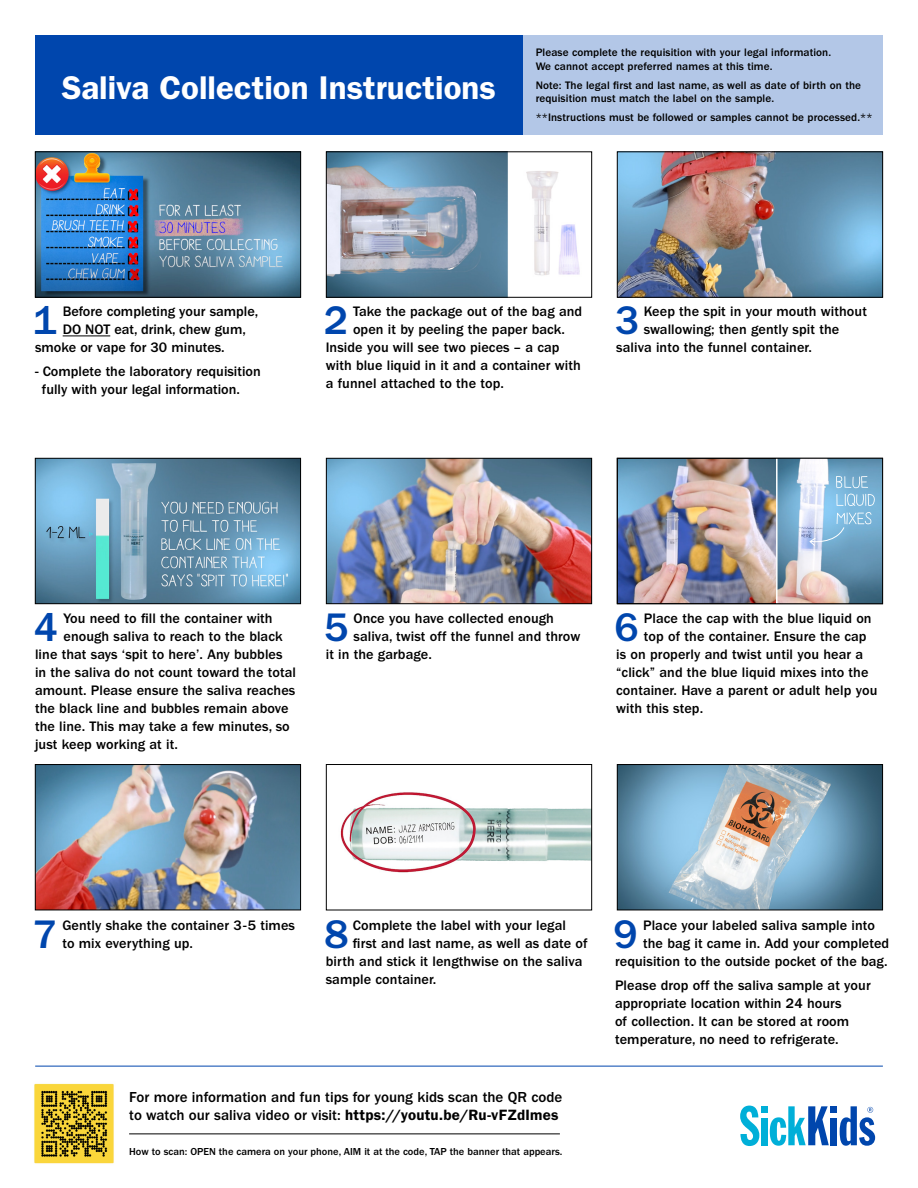
<style>
.page{position:relative;width:918px;height:1188px;background:#fff}
.page>*{position:absolute;margin:0;border:0;box-sizing:border-box;transform-origin:0 0}
.t1{font:500 41.25px "ITC Franklin Gothic Std";color:#0046ad}
.t2{font:600 33px "Franklin Gothic";color:#fff}
.t3{font:500 15px/18px "ITC Franklin Gothic Std";color:#000}
.t4{font:500 14.25px/18px "ITC Franklin Gothic Std";letter-spacing:.005em;color:#000}
.t5{font:500 11.25px/13.5px "ITC Franklin Gothic Std";letter-spacing:.01em;color:#000}
.t6{font:500 10.5px "ITC Franklin Gothic Std";color:#000}
.s1{font-weight:600}
</style>
<div class="page">
<div style="left:523px;top:35px;width:360px;height:100px;background:#b3c7e7"></div>
<div style="left:35px;top:35px;width:488px;height:100px;background:#0046ad"></div>
<svg style="left:740px;top:1106px;width:19px;height:40px"></svg>
<div style="left:761px;top:1106px;width:7px;height:7px;background:#00afd8"></div>
<div style="left:761px;top:1118px;width:7px;height:27px;background:#00afd8"></div>
<svg style="left:770px;top:1106px;width:59px;height:40px"></svg>
<div style="left:831px;top:1106px;width:6px;height:7px;background:#0046ad"></div>
<div style="left:831px;top:1118px;width:6px;height:27px;background:#0046ad"></div>
<svg style="left:840px;top:1106px;width:35px;height:40px"></svg>
<img style="left:37px;top:154px;width:262px;height:141px">
<div style="left:35px;top:152px;width:266px;height:145px;border:1px solid #000"></div>
<img style="left:619px;top:154px;width:262px;height:141px">
<div style="left:617px;top:152px;width:266px;height:145px;border:1px solid #000"></div>
<img style="left:37px;top:460px;width:262px;height:142px">
<div style="left:35px;top:458px;width:266px;height:146px;border:1px solid #000"></div>
<img style="left:328px;top:154px;width:252px;height:141px">
<div style="left:326px;top:152px;width:266px;height:145px;border:1px solid #000"></div>
<img style="left:328px;top:460px;width:262px;height:142px">
<div style="left:326px;top:458px;width:266px;height:146px;border:1px solid #000"></div>
<img style="left:37px;top:766px;width:262px;height:142px">
<div style="left:35px;top:764px;width:266px;height:146px;border:1px solid #000"></div>
<img style="left:340px;top:792px;width:250px;height:81px">
<div style="left:326px;top:764px;width:266px;height:146px;border:1px solid #000"></div>
<img style="left:619px;top:766px;width:262px;height:142px">
<div style="left:617px;top:764px;width:266px;height:146px;border:1px solid #000"></div>
<hr style="left:35px;top:1066px;width:848px;height:1px;background:#0046ad">
<img style="left:34px;top:1083px;width:80px;height:81px">
<hr style="left:129px;top:1134px;width:431px;height:1px;background:#000">
<img style="left:619px;top:460px;width:157px;height:142px">
<img style="left:778px;top:460px;width:103px;height:142px">
<div style="left:617px;top:458px;width:266px;height:146px;border:1px solid #000"></div>
<svg style="left:808px;top:512px;width:64px;height:35px"></svg>
<svg style="left:836px;top:476px;width:39px;height:30px"></svg>
<hr style="left:63px;top:336px;width:47px;height:1px;background:#000">
<h2 class="t2" style="left:62px;top:68px;width:436px">Saliva Collection Instructions</h2>
<p class="t5" style="left:536px;top:46px;width:297px">Please complete the requisition with your legal information.<br>We cannot accept preferred names at this time.</p>
<p class="t5" style="left:536px;top:78px;width:327px">Note: The legal first and last name, as well as date of birth on the requisition must match the label on the sample.</p>
<p class="t5" style="left:536px;top:111px;width:338px">**Instructions must be followed or samples cannot be processed.**</p>
<h1 class="t1" style="left:33px;top:298px;width:26px">1</h1>
<p class="t4" style="left:63px;top:303px;width:197px">Before completing your sample,</p>
<p class="t4" style="left:63px;top:321px;width:185px">DO NOT eat, drink, chew gum,</p>
<p class="t4" style="left:35px;top:339px;width:191px">smoke or vape for 30 minutes.</p>
<p class="t4" style="left:42px;top:362px;width:220px;text-indent:-7px">- Complete the laboratory requisition fully with your legal information.</p>
<h1 class="t1" style="left:324px;top:298px;width:26px">2</h1>
<p class="t4" style="left:353px;top:303px;width:231px">Take the package out of the bag and</p>
<p class="t4" style="left:353px;top:321px;width:214px">open it by peeling the paper back.</p>
<p class="t4" style="left:326px;top:339px;width:235px">Inside you will see two pieces – a cap</p>
<p class="t4" style="left:326px;top:357px;width:256px">with blue liquid in it and a container with</p>
<p class="t4" style="left:326px;top:375px;width:180px">a funnel attached to the top.</p>
<h1 class="t1" style="left:615px;top:298px;width:26px">3</h1>
<p class="t4" style="left:644px;top:303px;width:225px">Keep the spit in your mouth without</p>
<p class="t4" style="left:644px;top:321px;width:197px">swallowing; then gently spit the</p>
<p class="t4" style="left:616px;top:339px;width:197px">saliva into the funnel container.</p>
<h1 class="t1" style="left:34px;top:605px;width:26px">4</h1>
<p class="t4" style="left:63px;top:610px;width:211px">You need to fill the container with</p>
<p class="t4" style="left:63px;top:628px;width:221px">enough saliva to reach to the black</p>
<p class="t4" style="left:35px;top:646px;width:249px">line that says ‘spit to here’. Any bubbles</p>
<p class="t4" style="left:35px;top:664px;width:262px">in the saliva do not count toward the total</p>
<p class="t4" style="left:35px;top:682px;width:262px">amount. Please ensure the saliva reaches</p>
<p class="t4" style="left:35px;top:700px;width:255px">the black line and bubbles remain above</p>
<p class="t4" style="left:35px;top:718px;width:256px">the line. This may take a few minutes, so</p>
<p class="t4" style="left:35px;top:736px;width:144px">just keep working at it.</p>
<h1 class="t1" style="left:325px;top:605px;width:26px">5</h1>
<p class="t4" style="left:354px;top:610px;width:202px">Once you have collected enough</p>
<p class="t4" style="left:354px;top:628px;width:228px">saliva, twist off the funnel and throw</p>
<p class="t4" style="left:326px;top:646px;width:108px">it in the garbage.</p>
<h1 class="t1" style="left:615px;top:605px;width:26px">6</h1>
<p class="t4" style="left:644px;top:610px;width:229px">Place the cap with the blue liquid on</p>
<p class="t4" style="left:644px;top:628px;width:224px">top of the container. Ensure the cap</p>
<p class="t4" style="left:616px;top:646px;width:248px">is on properly and twist until you hear a</p>
<p class="t4" style="left:616px;top:664px;width:254px">“click” and the blue liquid mixes into the</p>
<p class="t4" style="left:616px;top:682px;width:263px">container. Have a parent or adult help you</p>
<p class="t4" style="left:616px;top:700px;width:88px">with this step.</p>
<h1 class="t1" style="left:33px;top:911px;width:26px">7</h1>
<p class="t4" style="left:62px;top:916px;width:234px">Gently shake the container 3-5 times to mix everything up.</p>
<h1 class="t1" style="left:325px;top:911px;width:26px">8</h1>
<p class="t4" style="left:353px;top:916px;width:214px">Complete the label with your legal</p>
<p class="t4" style="left:353px;top:934px;width:236px">first and last name, as well as date of</p>
<p class="t4" style="left:326px;top:952px;width:258px">birth and stick it lengthwise on the saliva</p>
<p class="t4" style="left:326px;top:970px;width:112px">sample container.</p>
<p class="t3" style="left:129px;top:1088px;width:435px">For more information and fun tips for young kids scan the QR code to watch our saliva video or visit: <span class="s1">https://youtu.be/Ru-vFZdImes</span></p>
<p class="t6" style="left:129px;top:1145px;width:435px">How to scan: OPEN the camera on your phone, AIM it at the code, TAP the banner that appears.</p>
<h1 class="t1" style="left:614px;top:911px;width:26px">9</h1>
<p class="t4" style="left:643px;top:916px;width:233px">Place your labeled saliva sample into</p>
<p class="t4" style="left:643px;top:934px;width:248px">the bag it came in. Add your completed</p>
<p class="t4" style="left:615px;top:952px;width:274px">requisition to the outside pocket of the bag.</p>
<p class="t4" style="left:615px;top:977px;width:257px">Please drop off the saliva sample at your appropriate location within 24 hours<br>of collection. It can be stored at room temperature, no need to refrigerate.</p>
</div>
